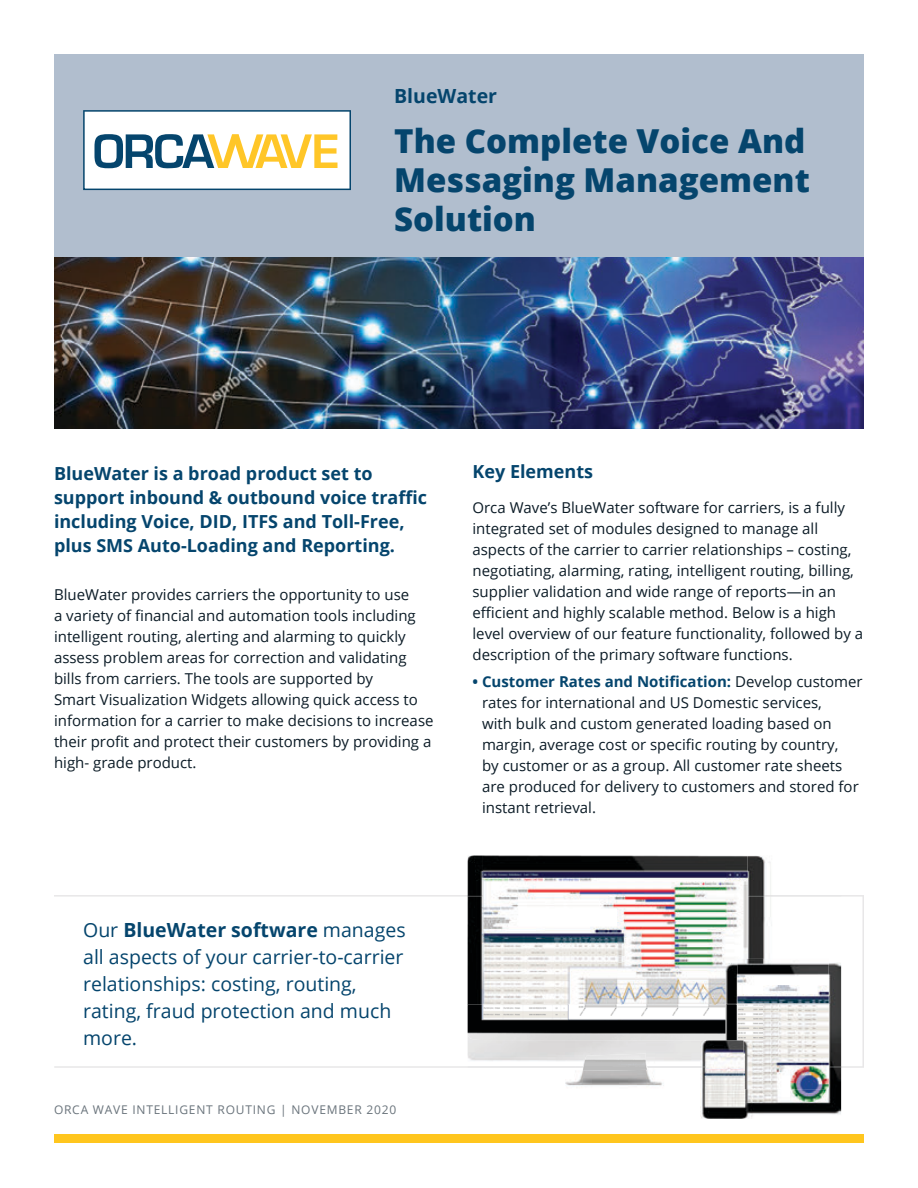
<style>
.page{position:relative;width:918px;height:1188px;background:#fff}
.page>*{position:absolute;margin:0;border:0;box-sizing:border-box;transform-origin:0 0}
.t1{font:800 33px/39px "Open Sans";color:#05456d}
.t2{font:19.5px/27px "Open Sans 2";color:#05456d}
.t3{font:19.5px "Open Sans Bold 2";color:#05456d}
.t4{font:19.5px "Open Sans";color:#05456d}
.t5{font:700 18px/24px "Open Sans";color:#05456d}
.t6{font:18px "Open Sans Bold 2";color:#05456d}
.t7{font:15px/21px "Open Sans 2";color:#0b1b26}
.t8{font:15px/21px "Open Sans";color:#0b1b26}
.t9{font:700 15px "Open Sans";color:#05456d}
.t10{font:12px "Open Sans 2";letter-spacing:.065em;color:#69737b}
.s1{font-family:"Open Sans 2";font-weight:400;color:#0b1b26}
.s2{font-family:"Open Sans 2"}
</style>
<div class="page">
<img style="left:54px;top:256px;width:810px;height:173px">
<div style="left:54px;top:54px;width:810px;height:202px;background:#b1bece"></div>
<div style="left:54px;top:1134px;width:810px;height:9px;background:#ffc61e"></div>
<svg style="left:54px;top:895px;width:810px;height:173px"></svg>
<svg style="left:83px;top:110px;width:268px;height:80px;background:#daded3"></svg>
<img style="left:468px;top:856px;width:373px;height:263px">
<img style="left:468px;top:895px;width:373px;height:173px">
<img style="left:483px;top:856px;width:265px;height:148px">
<img style="left:737px;top:959px;width:92px;height:130px">
<img style="left:706px;top:1040px;width:37px;height:50px">
<img style="left:468px;top:1005px;width:295px;height:35px">
<img style="left:582px;top:1054px;width:66px;height:17px">
<h2 class="t3" style="left:394px;top:83px;width:104px">BlueWater</h2>
<h1 class="t1" style="left:394px;top:119px;width:417px">The Complete Voice And<br>Messaging Management<br>Solution</h1>
<p class="t5" style="left:54px;top:461px;width:375px">BlueWater is a broad product set to support inbound &amp; outbound voice traffic including Voice, DID, ITFS and Toll-Free, plus SMS Auto-Loading and Reporting.</p>
<p class="t7" style="left:54px;top:583px;width:357px">BlueWater provides carriers the opportunity to use</p>
<p class="t8" style="left:54px;top:604px;width:363px">a variety of financial and automation tools including</p>
<p class="t7" style="left:54px;top:625px;width:354px">intelligent routing, alerting and alarming to quickly assess problem areas for correction and validating</p>
<p class="t8" style="left:54px;top:667px;width:321px">bills from carriers. The tools are supported by</p>
<p class="t7" style="left:54px;top:688px;width:381px">Smart Visualization Widgets allowing quick access to information for a carrier to make decisions to increase</p>
<p class="t8" style="left:54px;top:730px;width:379px">their profit and protect their customers by providing a high- grade product.</p>
<p class="t6" style="left:472px;top:459px;width:122px">Key Elements</p>
<p class="t7" style="left:472px;top:496px;width:383px">Orca Wave’s BlueWater software for carriers, is a fully integrated set of modules designed to manage all aspects of the carrier to carrier relationships – costing, negotiating, alarming, rating, intelligent routing, billing, supplier validation and wide range of reports—in an</p>
<p class="t8" style="left:472px;top:601px;width:365px">efficient and highly scalable method. Below is a high</p>
<p class="t7" style="left:472px;top:622px;width:392px">level overview of our feature functionality, followed by a</p>
<p class="t8" style="left:472px;top:643px;width:322px">description of the primary software functions.</p>
<p class="t9" style="left:472px;top:671px;width:392px">• Customer Rates and Notification: <span class="s1">Develop customer</span></p>
<p class="t7" style="left:482px;top:692px;width:351px">rates for international and US Domestic services, with bulk and custom generated loading based on</p>
<p class="t8" style="left:482px;top:734px;width:362px">margin, average cost or specific routing by country, by customer or as a group. All customer rate sheets</p>
<p class="t7" style="left:482px;top:776px;width:378px">are produced for delivery to customers and stored for</p>
<p class="t8" style="left:482px;top:797px;width:115px">instant retrieval.</p>
<h2 class="t3" style="left:83px;top:916px;width:324px"><span class="s2">Our</span> BlueWater software <span class="s2">manages</span></h2>
<h2 class="t2" style="left:83px;top:943px;width:322px">all aspects of your carrier-to-carrier relationships: costing, routing, rating, fraud protection and much</h2>
<h2 class="t4" style="left:83px;top:1025px;width:55px">more.</h2>
<p class="t10" style="left:54px;top:1102px;width:344px">ORCA WAVE INTELLIGENT ROUTING | NOVEMBER 2020</p>
</div>
